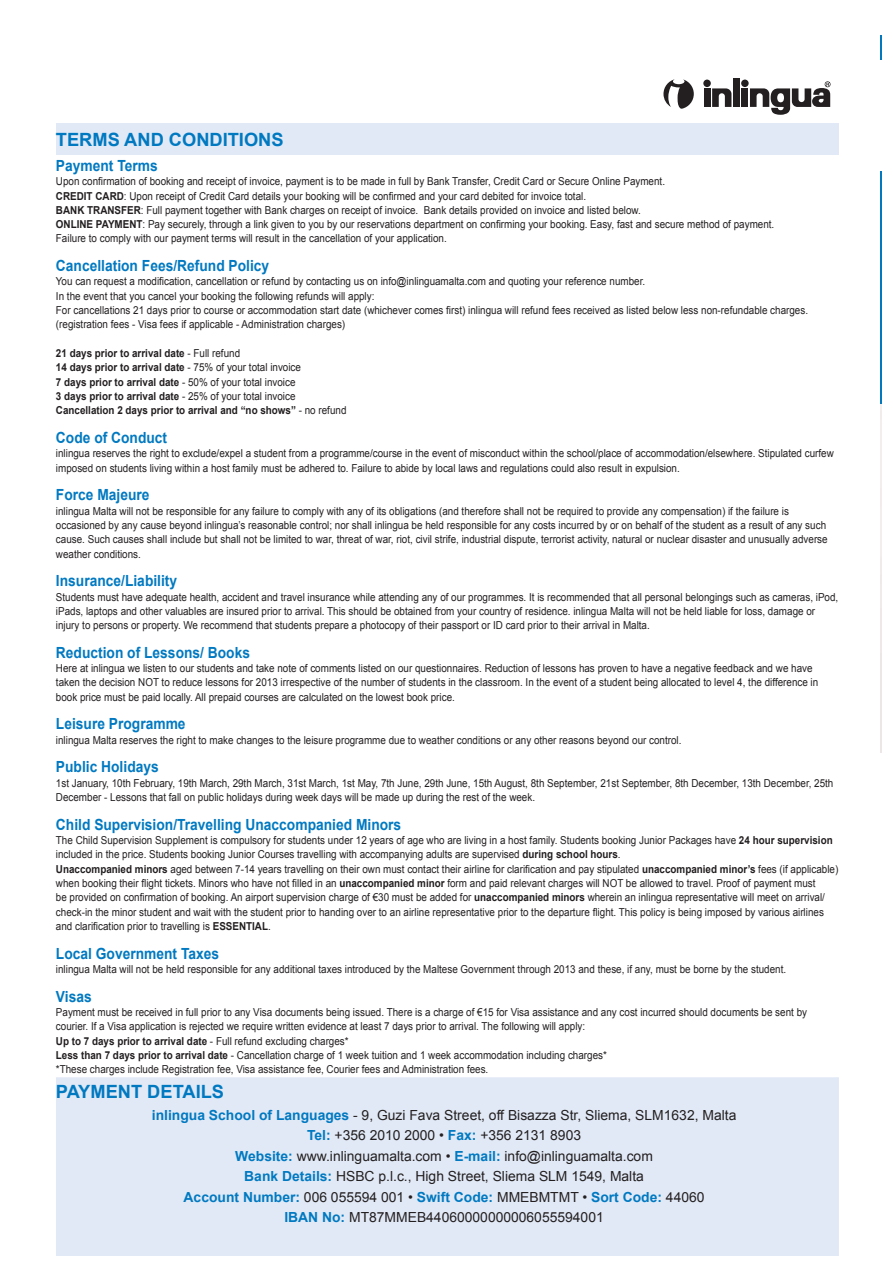
<style>
.page{position:relative;width:893px;height:1263px;background:#fff}
.page>*{position:absolute;margin:0;border:0;box-sizing:border-box;transform-origin:0 0}
.t1{font:700 18.3px "Arial";color:#0079c1}
.t2{font:700 15.3px "Arial";color:#0079c1;scale:.9 1}
.t3{font:13.95px/20.4px "Arial";color:#231f20;text-align:center}
.t4{font:10.95px/14.2px "Arial";color:#231f20;scale:.9 1}
.t5{font:700 10.95px/14.2px "Arial";color:#231f20;scale:.9 1}
.s1{font-weight:700}
.s2{font-weight:400}
.s3{font-weight:700;color:#0079c1}
</style>
<div class="page">
<hr style="left:880px;top:171px;width:2px;height:466px;background:#0079c1">
<div style="left:56px;top:1077px;width:783px;height:178px;background:#e1e9f6"></div>
<div style="left:56px;top:123px;width:783px;height:32px;background:#e1e9f6"></div>
<hr style="left:880px;top:35px;width:2px;height:25px;background:#0079c1">
<img style="left:880px;top:404px;width:2px;height:348px">
<svg style="left:663px;top:79px;width:31px;height:30px"></svg>
<div style="left:703px;top:80px;width:8px;height:7px;background:#231f20;border-radius:50%"></div>
<div style="left:704px;top:88px;width:6px;height:19px;background:#231f20"></div>
<div style="left:733px;top:79px;width:7px;height:28px;background:#231f20"></div>
<svg style="left:712px;top:88px;width:19px;height:19px"></svg>
<div style="left:741px;top:80px;width:8px;height:7px;background:#231f20;border-radius:50%"></div>
<div style="left:742px;top:88px;width:6px;height:19px;background:#231f20"></div>
<svg style="left:750px;top:81px;width:80px;height:34px"></svg>
<h1 class="t1" style="left:56px;top:127px;width:229px">TERMS AND CONDITIONS</h1>
<h2 class="t2" style="left:56px;top:155px;width:115px">Payment Terms</h2>
<p class="t4" style="left:56px;top:174px;width:800px">Upon confirmation of booking and receipt of invoice, payment is to be made in full by Bank Transfer, Credit Card or Secure Online Payment.<br><span class="s1">CREDIT CARD</span>: Upon receipt of Credit Card details your booking will be confirmed and your card debited for invoice total.<br><span class="s1">BANK TRANSFER</span>: Full payment together with Bank charges on receipt of invoice. Bank details provided on invoice and listed below.<br><span class="s1">ONLINE PAYMENT</span>: Pay securely, through a link given to you by our reservations department on confirming your booking. Easy, fast and secure method of payment.<br>Failure to comply with our payment terms will result in the cancellation of your application.</p>
<h2 class="t2" style="left:56px;top:256px;width:239px">Cancellation Fees/Refund Policy</h2>
<p class="t4" style="left:56px;top:275px;width:837px">You can request a modification, cancellation or refund by contacting us on info@inlinguamalta.com and quoting your reference number.<br>In the event that you cancel your booking the following refunds will apply:<br>For cancellations 21 days prior to course or accommodation start date (whichever comes first) inlingua will refund fees received as listed below less non-refundable charges. (registration fees - Visa fees if applicable - Administration charges)</p>
<p class="t5" style="left:56px;top:346px;width:324px">21 days prior to arrival date <span class="s2">- Full refund<br></span>14 days prior to arrival date <span class="s2">- 75% of your total invoice<br></span>7 days prior to arrival date <span class="s2">- 50% of your total invoice<br></span>3 days prior to arrival date <span class="s2">- 25% of your total invoice </span>Cancellation 2 days prior to arrival and “no shows” <span class="s2">- no refund</span></p>
<h2 class="t2" style="left:56px;top:427px;width:125px">Code of Conduct</h2>
<p class="t4" style="left:56px;top:446px;width:866px">inlingua reserves the right to exclude/expel a student from a programme/course in the event of misconduct within the school/place of accommodation/elsewhere. Stipulated curfew imposed on students living within a host family must be adhered to. Failure to abide by local laws and regulations could also result in expulsion.</p>
<h2 class="t2" style="left:56px;top:485px;width:106px">Force Majeure</h2>
<p class="t4" style="left:56px;top:504px;width:859px">inlingua Malta will not be responsible for any failure to comply with any of its obligations (and therefore shall not be required to provide any compensation) if the failure is occasioned by any cause beyond inlingua’s reasonable control; nor shall inlingua be held responsible for any costs incurred by or on behalf of the student as a result of any such cause. Such causes shall include but shall not be limited to war, threat of war, riot, civil strife, industrial dispute, terrorist activity, natural or nuclear disaster and unusually adverse weather conditions.</p>
<h2 class="t2" style="left:56px;top:571px;width:136px">Insurance/Liability</h2>
<p class="t4" style="left:56px;top:590px;width:871px">Students must have adequate health, accident and travel insurance while attending any of our programmes. It is recommended that all personal belongings such as cameras, iPod, iPads, laptops and other valuables are insured prior to arrival. This should be obtained from your country of residence. inlingua Malta will not be held liable for loss, damage or injury to persons or property. We recommend that students prepare a photocopy of their passport or ID card prior to their arrival in Malta.</p>
<h2 class="t2" style="left:56px;top:642px;width:217px">Reduction of Lessons/ Books</h2>
<p class="t4" style="left:56px;top:661px;width:848px">Here at inlingua we listen to our students and take note of comments listed on our questionnaires. Reduction of lessons has proven to have a negative feedback and we have taken the decision NOT to reduce lessons for 2013 irrespective of the number of students in the classroom. In the event of a student being allocated to level 4, the difference in book price must be paid locally. All prepaid courses are calculated on the lowest book price.</p>
<h2 class="t2" style="left:56px;top:714px;width:146px">Leisure Programme</h2>
<p class="t4" style="left:56px;top:733px;width:697px">inlingua Malta reserves the right to make changes to the leisure programme due to weather conditions or any other reasons beyond our control.</p>
<h2 class="t2" style="left:56px;top:757px;width:116px">Public Holidays</h2>
<p class="t4" style="left:56px;top:776px;width:865px">1st January, 10th February, 19th March, 29th March, 31st March, 1st May, 7th June, 29th June, 15th August, 8th September, 21st September, 8th December, 13th December, 25th<br>December - Lessons that fall on public holidays during week days will be made up during the rest of the week.</p>
<h2 class="t2" style="left:56px;top:814px;width:385px">Child Supervision/Travelling Unaccompanied Minors</h2>
<p class="t4" style="left:56px;top:833px;width:871px">The Child Supervision Supplement is compulsory for students under 12 years of age who are living in a host family. Students booking Junior Packages have <span class="s1">24 hour supervision </span>included in the price. Students booking Junior Courses travelling with accompanying adults are supervised <span class="s1">during school hours</span>.<br><span class="s1">Unaccompanied minors</span> aged between 7-14 years travelling on their own must contact their airline for clarification and pay stipulated <span class="s1">unaccompanied minor’s</span> fees (if applicable) when booking their flight tickets. Minors who have not filled in an <span class="s1">unaccompanied minor</span> form and paid relevant charges will NOT be allowed to travel. Proof of payment must<br>be provided on confirmation of booking. An airport supervision charge of €30 must be added for <span class="s1">unaccompanied minors</span> wherein an inlingua representative will meet on arrival/ check-in the minor student and wait with the student prior to handing over to an airline representative prior to the departure flight. This policy is being imposed by various airlines and clarification prior to travelling is <span class="s1">ESSENTIAL</span>.</p>
<h2 class="t2" style="left:56px;top:943px;width:183px">Local Government Taxes</h2>
<p class="t4" style="left:56px;top:962px;width:813px">inlingua Malta will not be held responsible for any additional taxes introduced by the Maltese Government through 2013 and these, if any, must be borne by the student.</p>
<h2 class="t2" style="left:56px;top:986px;width:41px">Visas</h2>
<p class="t4" style="left:56px;top:1005px;width:836px">Payment must be received in full prior to any Visa documents being issued. There is a charge of €15 for Visa assistance and any cost incurred should documents be sent by courier. If a Visa application is rejected we require written evidence at least 7 days prior to arrival. The following will apply:<br><span class="s1">Up to 7 days prior to arrival date</span> - Full refund excluding charges*<br><span class="s1">Less than 7 days prior to arrival date</span> - Cancellation charge of 1 week tuition and 1 week accommodation including charges*<br>*These charges include Registration fee, Visa assistance fee, Courier fees and Administration fees.</p>
<h1 class="t1" style="left:56px;top:1079px;width:170px">PAYMENT DETAILS</h1>
<p class="t3" style="left:152px;top:1105px;width:586px"><span class="s3">inlingua School of Languages</span> - 9, Guzi Fava Street, off Bisazza Str, Sliema, SLM1632, Malta <span class="s3">Tel:</span> +356 2010 2000 • <span class="s3">Fax:</span> +356 2131 8903<br><span class="s3">Website:</span> www.inlinguamalta.com • <span class="s3">E-mail:</span> info@inlinguamalta.com<br><span class="s3">Bank Details:</span> HSBC p.l.c., High Street, Sliema SLM 1549, Malta<br><span class="s3">Account Number:</span> 006 055594 001 • <span class="s3">Swift Code:</span> MMEBMTMT • <span class="s3">Sort Code:</span> 44060<br><span class="s3">IBAN No:</span> MT87MMEB44060000000006055594001</p>
</div>
